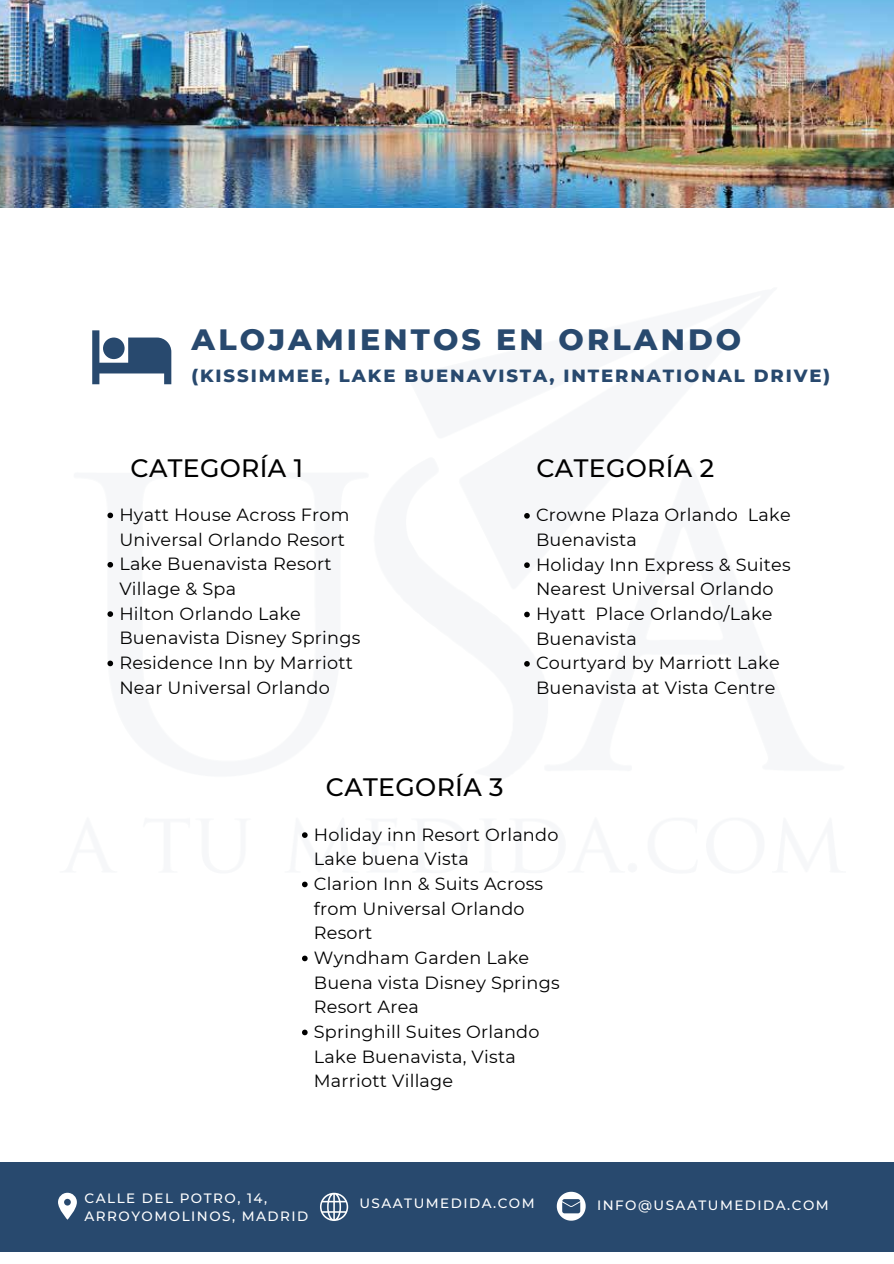
<style>
.page{position:relative;width:894px;height:1264px;background:#fff}
.page>*{position:absolute;margin:0;border:0;box-sizing:border-box;transform-origin:0 0}
.t1{font:800 30px "Montserrat";letter-spacing:.105em;color:#28496e}
.t2{font:500 25.2px "Montserrat";letter-spacing:.015em;color:#000}
.t3{font:800 18px "Montserrat";letter-spacing:.105em;color:#28496e}
.t4{font:17.7px/24.6px "Montserrat";letter-spacing:.015em;color:#000}
.t5{font:500 13.5px/18px "Montserrat";letter-spacing:.11em;color:#fff}
</style>
<div class="page">
<svg style="left:92px;top:330px;width:79px;height:54px"></svg>
<img style="left:0;top:0;width:893px;height:208px">
<div style="left:0;top:1162px;width:893px;height:89px;background:#28496e"></div>
<svg style="left:58px;top:1192px;width:19px;height:27px"></svg>
<svg style="left:556px;top:1191px;width:29px;height:29px"></svg>
<svg style="left:320px;top:1192px;width:28px;height:28px"></svg>
<svg style="left:107px;top:512px;width:6px;height:6px"></svg>
<svg style="left:107px;top:562px;width:6px;height:5px"></svg>
<svg style="left:107px;top:611px;width:6px;height:6px"></svg>
<svg style="left:107px;top:660px;width:6px;height:6px"></svg>
<svg style="left:524px;top:513px;width:5px;height:5px"></svg>
<svg style="left:524px;top:562px;width:5px;height:6px"></svg>
<svg style="left:524px;top:611px;width:5px;height:6px"></svg>
<svg style="left:524px;top:661px;width:5px;height:5px"></svg>
<svg style="left:302px;top:832px;width:5px;height:6px"></svg>
<svg style="left:302px;top:881px;width:5px;height:6px"></svg>
<svg style="left:302px;top:955px;width:5px;height:6px"></svg>
<svg style="left:302px;top:1029px;width:5px;height:6px"></svg>
<h1 class="t1" style="left:191px;top:328px;width:551px">ALOJAMIENTOS EN ORLANDO</h1>
<p class="t3" style="left:191px;top:368px;width:639px">(KISSIMMEE, LAKE BUENAVISTA, INTERNATIONAL DRIVE)</p>
<h2 class="t2" style="left:130px;top:454px;width:174px">CATEGORÕA 1</h2>
<p class="t4" style="left:119px;top:503px;width:242px">Hyatt House Across From<br>Universal Orlando Resort<br>Lake Buenavista Resort<br>Village &amp; Spa<br>Hilton Orlando Lake<br>Buenavista Disney Springs<br>Residence Inn by Marriott<br>Near Universal Orlando</p>
<h2 class="t2" style="left:536px;top:454px;width:179px">CATEGORÕA 2</h2>
<p class="t4" style="left:536px;top:503px;width:256px">Crowne Plaza Orlando Lake<br>Buenavista<br>Holiday Inn Express &amp; Suites<br>Nearest Universal Orlando<br>Hyatt Place Orlando/Lake<br>Buenavista<br>Courtyard by Marriott Lake<br>Buenavista at Vista Centre</p>
<h2 class="t2" style="left:326px;top:773px;width:179px">CATEGORÕA 3</h2>
<p class="t4" style="left:314px;top:822px;width:247px">Holiday inn Resort Orlando<br>Lake buena Vista<br>Clarion Inn &amp; Suits Across from Universal Orlando<br>Resort<br>Wyndham Garden Lake<br>Buena vista Disney Springs<br>Resort Area<br>Springhill Suites Orlando<br>Lake Buenavista, Vista<br>Marriott Village</p>
<p class="t5" style="left:84px;top:1189px;width:225px">CALLE DEL POTRO, 14,<br>ARROYOMOLINOS, MADRID</p>
<p class="t5" style="left:359px;top:1194px;width:177px">USAATUMEDIDA.COM</p>
<p class="t5" style="left:597px;top:1195px;width:233px">INFO@USAATUMEDIDA.COM</p>
</div>
